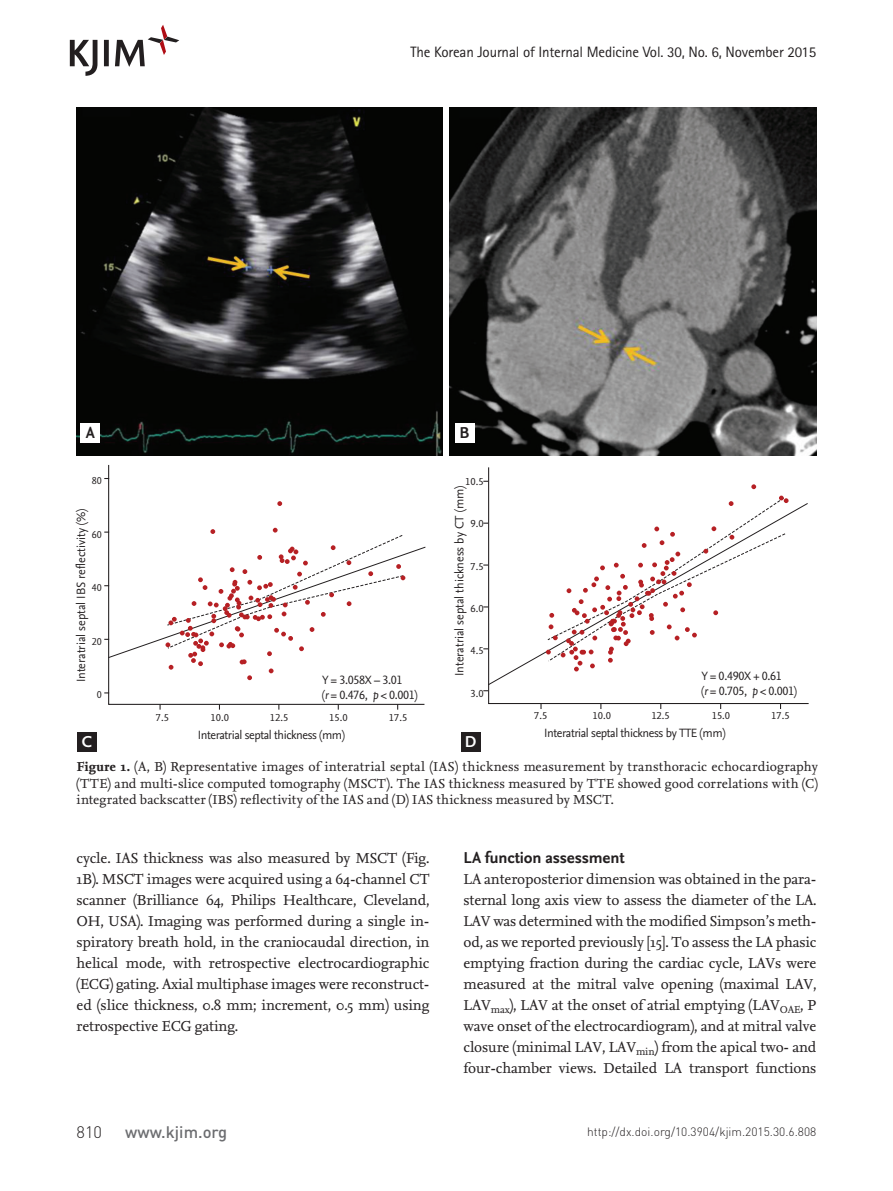
<style>
.page{position:relative;width:893px;height:1191px;background:#fff}
.page>*{position:absolute;margin:0;border:0;box-sizing:border-box;transform-origin:0 0}
.제목2{font:700 16.5px "Nexus Sans";letter-spacing:-.01em;color:#231f20}
.t1{font:500 16.5px "DIN Pro";color:#6c6d70}
.t2{font:300 16.5px "DIN Pro";color:#231f20}
.t3{font:700 16.5px "Nexus Sans";color:#fff}
.제목밑본문{font:15px/21px "Nexus Serif";letter-spacing:-.01em;color:#231f20;text-align:justify}
.t4{font:15px "Rotis Sans Serif Std";letter-spacing:-.01em;color:#231f20}
.그림설명{font:13.5px/16.2px "Nexus Serif";letter-spacing:.01em;color:#231f20;text-align:justify}
.t5{font:12.6px/14.5px "Nexus Sans TF";letter-spacing:-.03em;color:#231f20}
.t6{font:12.6px "Nexus Sans TF";color:#231f20}
.t7{font:300 12px "DIN Pro";color:#231f20}
.t8{font:10.65px "Nexus Sans TF";color:#231f20}
.t9{font:10.5px "Nexus Sans TF";color:#231f20}
.t10{font:10.5px "Nexus Sans TF";color:#231f20;scale:.96 1}
.s1{font-style:italic}
.s2{font-weight:700}
</style>
<div class="page">
<svg style="left:70px;top:25px;width:109px;height:51px"></svg>
<svg style="left:108px;top:464px;width:317px;height:241px"></svg>
<svg style="left:277px;top:501px;width:5px;height:5px"></svg>
<svg style="left:104px;top:528px;width:322px;height:152px"></svg>
<svg style="left:488px;top:467px;width:321px;height:237px"></svg>
<img style="left:77px;top:108px;width:365px;height:347px">
<img style="left:449px;top:108px;width:367px;height:347px">
<div style="left:81px;top:423px;width:19px;height:19px;background:#fff"></div>
<div style="left:455px;top:423px;width:19px;height:19px;background:#fff"></div>
<div style="left:77px;top:732px;width:20px;height:19px;background:#231f20"></div>
<div style="left:461px;top:732px;width:19px;height:19px;background:#231f20"></div>
<p class="t4" style="left:411px;top:43px;width:407px">The Korean Journal of Internal Medicine Vol. 30, No. 6, November 2015</p>
<p class="제목2" style="left:86px;top:422px;width:11px">A</p>
<p class="제목2" style="left:460px;top:422px;width:12px">B</p>
<p class="t10" style="left:92px;top:474px;width:12px">80</p>
<p class="t6" style="left:73px;top:682px;width:175px;rotate:-90deg">Interatrial septal IBS reflectivity (%)</p>
<p class="t10" style="left:92px;top:527px;width:12px">60</p>
<p class="t10" style="left:92px;top:581px;width:12px">40</p>
<p class="t10" style="left:92px;top:634px;width:12px">20</p>
<p class="t10" style="left:97px;top:688px;width:7px">0</p>
<p class="t8" style="left:465px;top:475px;width:20px">10.5</p>
<p class="t8" style="left:470px;top:517px;width:15px">9.0</p>
<p class="t8" style="left:470px;top:559px;width:15px">7.5</p>
<p class="t8" style="left:470px;top:601px;width:15px">6.0</p>
<p class="t8" style="left:470px;top:644px;width:15px">4.5</p>
<p class="t8" style="left:470px;top:686px;width:15px">3.0</p>
<p class="t6" style="left:451px;top:676px;width:192px;rotate:-90deg">Interatrial septal thickness by CT (mm)</p>
<p class="t5" style="left:322px;top:672px;width:97px">Y = 3.058X – 3.01<br>(<span class="s1">r</span> = 0.476, <span class="s1">p</span> &lt; 0.001)</p>
<p class="t5" style="left:701px;top:669px;width:97px">Y = 0.490X + 0.61<br>(<span class="s1">r</span> = 0.705, <span class="s1">p</span> &lt; 0.001)</p>
<p class="t9" style="left:156px;top:710px;width:15px">7.5</p>
<p class="t9" style="left:210px;top:710px;width:20px">10.0</p>
<p class="t9" style="left:270px;top:710px;width:20px">12.5</p>
<p class="t9" style="left:329px;top:710px;width:20px">15.0</p>
<p class="t9" style="left:389px;top:710px;width:20px">17.5</p>
<p class="t5" style="left:198px;top:727px;width:149px">Interatrial septal thickness (mm)</p>
<p class="t3" style="left:82px;top:731px;width:12px">C</p>
<p class="t3" style="left:465px;top:731px;width:13px">D</p>
<p class="t9" style="left:534px;top:708px;width:15px">7.5</p>
<p class="t9" style="left:592px;top:708px;width:20px">10.0</p>
<p class="t9" style="left:651px;top:708px;width:20px">12.5</p>
<p class="t9" style="left:712px;top:708px;width:20px">15.0</p>
<p class="t9" style="left:771px;top:708px;width:20px">17.5</p>
<p class="t5" style="left:544px;top:725px;width:183px">Interatrial septal thickness by TTE (mm)</p>
<p class="그림설명" style="left:77px;top:758px;width:743px"><span class="s2">Figure 1.</span> (A, B) Representative images of interatrial septal (IAS) thickness measurement by transthoracic echocardiography (TTE) and multi-slice computed tomography (MSCT). The IAS thickness measured by TTE showed good correlations with (C) integrated backscatter (IBS) reflectivity of the IAS and (D) IAS thickness measured by MSCT.</p>
<p class="제목밑본문" style="left:77px;top:847px;width:354px">cycle. IAS thickness was also measured by MSCT (Fig.<br>1B). MSCT images were acquired using a 64-channel CT scanner (Brilliance 64, Philips Healthcare, Cleveland, OH, USA). Imaging was performed during a single in&shy;spiratory breath hold, in the craniocaudal direction, in helical mode, with retrospective electrocardiographic (ECG) gating. Axial multiphase images were reconstruct&shy;ed (slice thickness, 0.8 mm; increment, 0.5 mm) using retrospective ECG gating.</p>
<p class="제목2" style="left:463px;top:847px;width:163px">LA function assessment</p>
<p class="제목밑본문" style="left:463px;top:868px;width:355px">LA anteroposterior dimension was obtained in the para&shy;sternal long axis view to assess the diameter of the LA.<br>LAV was determined with the modified Simpson’s meth&shy;od, as we reported previously [15]. To assess the LA phasic emptying fraction during the cardiac cycle, LAVs were measured at the mitral valve opening (maximal LAV, LAV<sub>max</sub>), LAV at the onset of atrial emptying (LAV<sub>OAE</sub>, P wave onset of the electrocardiogram), and at mitral valve closure (minimal LAV, LAV<sub>min</sub>) from the apical two- and four-chamber views. Detailed LA transport functions</p>
<p class="t2" style="left:77px;top:1120px;width:27px">810</p>
<p class="t1" style="left:125px;top:1120px;width:104px">www.kjim.org</p>
<p class="t7" style="left:587px;top:1123px;width:231px">http://dx.doi.org/10.3904/kjim.2015.30.6.808</p>
</div>
